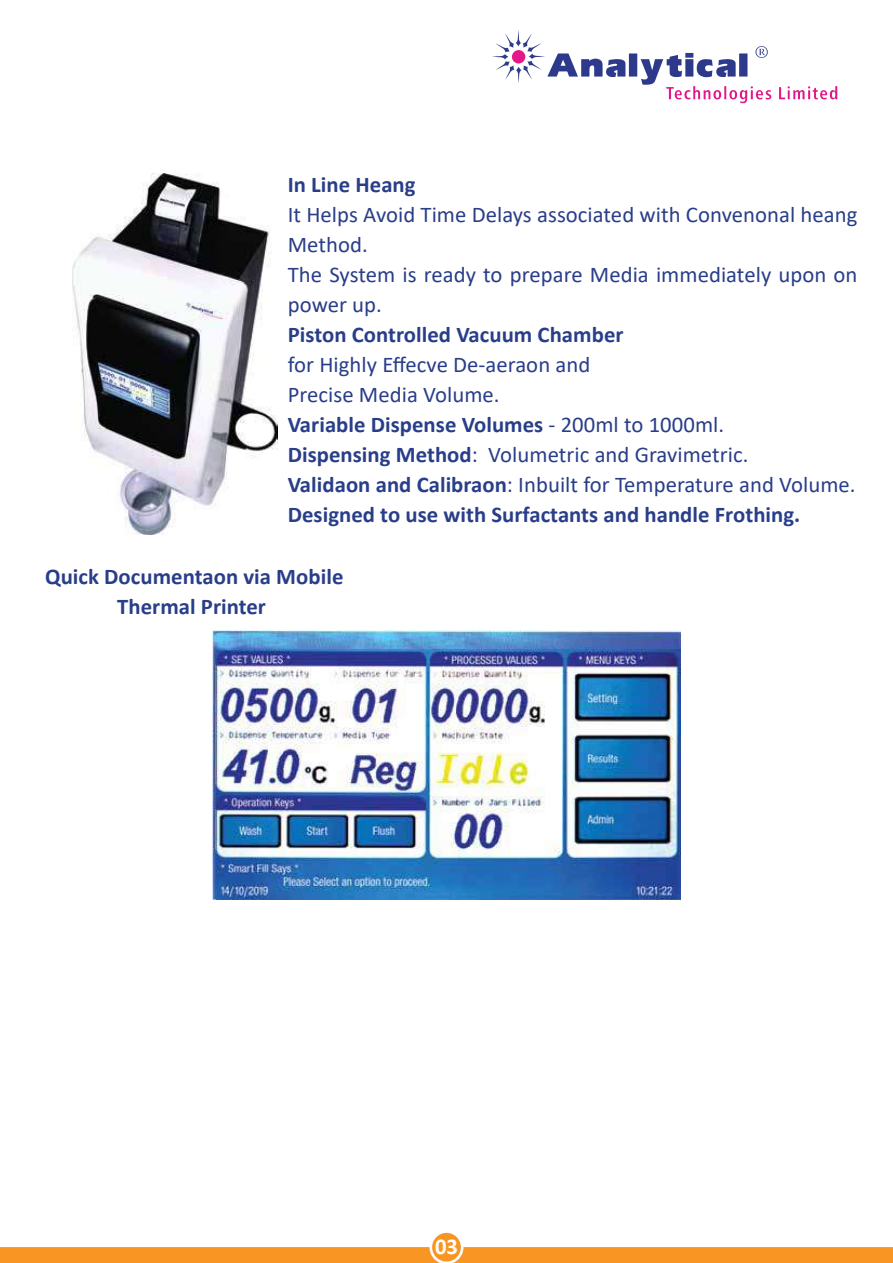
<style>
.page{position:relative;width:893px;height:1263px;background:#fff}
.page>*{position:absolute;margin:0;border:0;box-sizing:border-box;transform-origin:0 0}
.t1{font:700 22.65px "Calibri";color:#fff}
.t2{font:22.5px/30px "Calibri";color:#293e89}
.t3{font:700 22.5px/30px "Calibri";color:#293e89;text-align:center}
.s1{font-weight:700}
</style>
<div class="page">
<svg style="left:779px;top:86px;width:58px;height:14px"></svg>
<svg style="left:492px;top:30px;width:280px;height:73px"></svg>
<div style="left:512px;top:50px;width:13px;height:13px;background:#e41889;border-radius:50%"></div>
<svg style="left:0;top:1247px;width:440px;height:16px;background:#f89625"></svg>
<svg style="left:453px;top:1247px;width:440px;height:16px;background:#f89625"></svg>
<div style="left:432px;top:1233px;width:29px;height:28px;background:#f89523;border-radius:50%"></div>
<img style="left:73px;top:174px;width:204px;height:361px">
<img style="left:213px;top:631px;width:467px;height:268px">
<img style="left:216px;top:650px;width:464px;height:249px">
<p class="t3" style="left:288px;top:169px;width:129px">In Line Heang</p>
<p class="t2" style="left:288px;top:199px;width:571px">It Helps Avoid Time Delays associated with Convenonal heang Method.<br>The System is ready to prepare Media immediately upon on power up.</p>
<p class="t3" style="left:288px;top:319px;width:337px">Piston Controlled Vacuum Chamber</p>
<p class="t2" style="left:288px;top:349px;width:569px">for Highly Effecve De-aeraon and<br>Precise Media Volume.<br><span class="s1">Variable Dispense Volumes</span> - 200ml to 1000ml.<br><span class="s1">Dispensing Method</span>: Volumetric and Gravimetric.<br><span class="s1">Validaon and Calibraon</span>: Inbuilt for Temperature and Volume.<br><span class="s1">Designed to use with Surfactants and handle Frothing.</span></p>
<p class="t3" style="left:45px;top:561px;width:300px">Quick Documentaon via Mobile<br>Thermal Printer</p>
<p class="t1" style="left:435px;top:1231px;width:24px">03</p>
</div>
